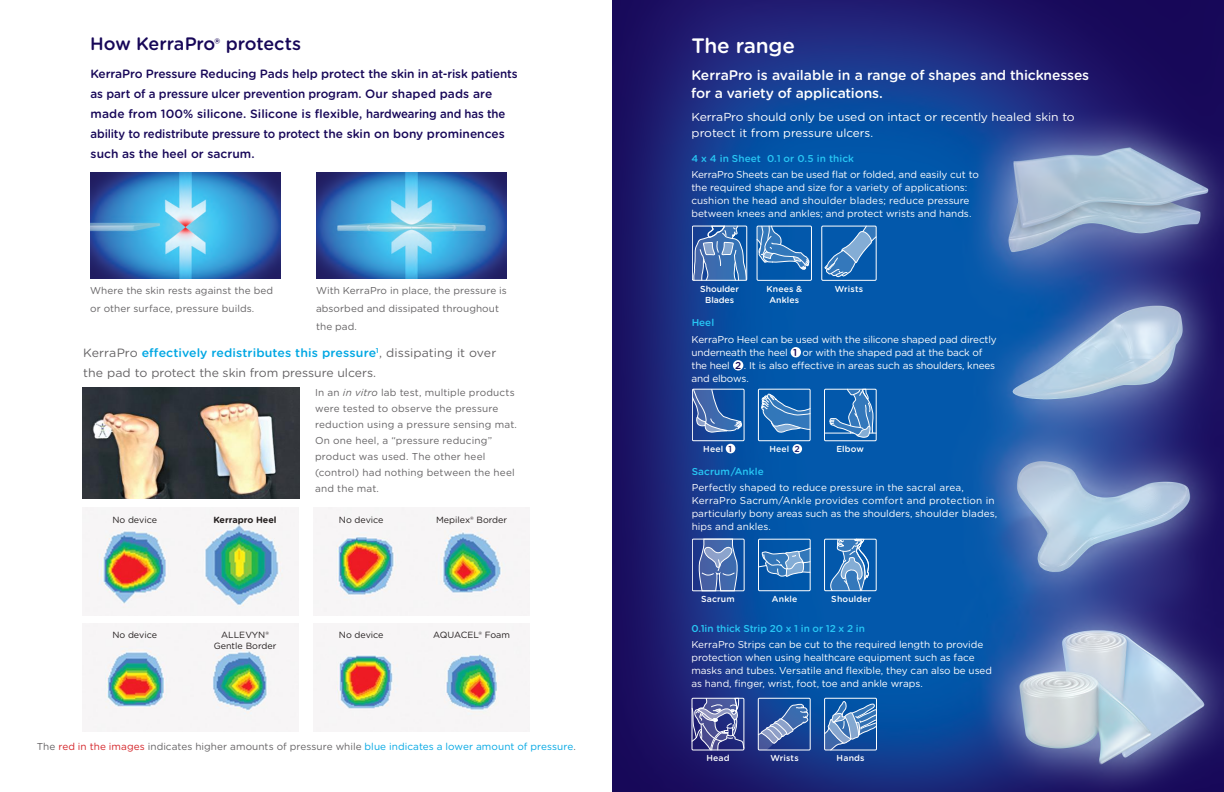
<style>
.page{position:relative;width:1224px;height:792px;background:#fff}
.page>*{position:absolute;margin:0;border:0;box-sizing:border-box;transform-origin:0 0}
.t1{font:500 20.8px "Gotham Rounded";letter-spacing:-.01em;color:#fff}
.t2{font:500 18px "Gotham Rounded";letter-spacing:-.005em;color:#170758}
.t3{font:500 13.9px/18px "Gotham Rounded";letter-spacing:-.01em;color:#fff}
.t4{font:500 12px/20px "Gotham Rounded";letter-spacing:-.005em;color:#170758}
.t5{font:12px/20px "Gotham Rounded";letter-spacing:-.005em;color:#656365}
.t6{font:11.6px/16px "Gotham Rounded";letter-spacing:-.01em;color:#fff;scale:1.05 1}
.t7{font:10px/13px "Gotham Rounded";letter-spacing:-.005em;color:#fff}
.t8{font:10px/16px "Gotham Rounded";letter-spacing:.01em;color:#656365}
.t9{font:500 10px "Gotham Rounded";color:#27c6f4}
.t10{font:9px/11px "Gotham Rounded";color:#241f1f;text-align:center}
.t11{font:700 9px "Gotham Rounded";color:#241f1f}
.t12{font:500 8.7px/10.4px "Gotham Rounded";letter-spacing:.015em;color:#fff;text-align:center}
.t13{font:500 8.7px/10.4px "Gotham Rounded";letter-spacing:-.01em;color:#fff;text-align:center}
.s1{font-size:15px}
.s2{font-weight:500;color:#00a7e3}
.s3{font-style:italic}
.s4{color:#d42429}
.s5{color:#00a7e3}
.s6{font-weight:500;color:#170758}
.s7{color:#181867}
</style>
<div class="page">
<img style="left:90px;top:173px;width:190px;height:106px">
<img style="left:316px;top:173px;width:190px;height:106px">
<img style="left:612px;top:0;width:612px;height:792px">
<div style="left:757px;top:226px;width:55px;height:55px;border:1px solid #fff"></div>
<svg style="left:756px;top:226px;width:54px;height:49px;background:#3579bb"></svg>
<svg style="left:693px;top:226px;width:54px;height:55px;background:#5580ba"></svg>
<div style="left:821px;top:226px;width:55px;height:55px;border:1px solid #fff"></div>
<svg style="left:824px;top:226px;width:52px;height:51px;background:#387abc"></svg>
<div style="left:692px;top:539px;width:52px;height:52px;border:1px solid #fff"></div>
<svg style="left:698px;top:539px;width:40px;height:52px;background:#617eb6"></svg>
<div style="left:758px;top:539px;width:52px;height:52px;border:1px solid #fff"></div>
<svg style="left:758px;top:548px;width:53px;height:29px;background:#578ec5"></svg>
<div style="left:824px;top:539px;width:52px;height:52px;border:1px solid #fff"></div>
<svg style="left:831px;top:539px;width:38px;height:52px;background:#568fc6"></svg>
<div style="left:824px;top:698px;width:53px;height:52px;border:1px solid #fff"></div>
<svg style="left:824px;top:701px;width:53px;height:49px;background:#5584bd"></svg>
<div style="left:758px;top:698px;width:53px;height:52px;border:1px solid #fff"></div>
<svg style="left:758px;top:704px;width:51px;height:46px;background:#496aaa"></svg>
<svg style="left:692px;top:698px;width:53px;height:52px;background:#656ba4"></svg>
<div style="left:733px;top:360px;width:10px;height:11px;background:#fff;border-radius:50%"></div>
<div style="left:791px;top:347px;width:10px;height:10px;background:#fff;border-radius:50%"></div>
<div style="left:758px;top:389px;width:52px;height:52px;border:1px solid #fff"></div>
<svg style="left:761px;top:394px;width:50px;height:39px;background:#4080be"></svg>
<svg style="left:694px;top:391px;width:48px;height:42px;background:#3f6daf"></svg>
<div style="left:692px;top:389px;width:52px;height:52px;border:1px solid #fff"></div>
<div style="left:824px;top:389px;width:52px;height:52px;border:1px solid #fff"></div>
<svg style="left:824px;top:389px;width:52px;height:49px;background:#3d7ebe"></svg>
<div style="left:726px;top:444px;width:9px;height:9px;background:#fff;border-radius:50%"></div>
<div style="left:792px;top:444px;width:10px;height:10px;background:#fff;border-radius:50%"></div>
<img style="left:83px;top:388px;width:216px;height:111px">
<img style="left:83px;top:508px;width:216px;height:108px">
<img style="left:314px;top:508px;width:216px;height:108px">
<img style="left:83px;top:624px;width:216px;height:108px">
<img style="left:314px;top:624px;width:216px;height:108px">
<h2 class="t2" style="left:90px;top:31px;width:213px">How KerraPro<span class="s1">®</span> protects</h2>
<p class="t4" style="left:90px;top:63px;width:429px">KerraPro Pressure Reducing Pads help protect the skin in at-risk patients as part of a pressure ulcer prevention program. Our shaped pads are made from 100% silicone. Silicone is flexible, hardwearing and has the ability to redistribute pressure to protect the skin on bony prominences such as the heel or sacrum.</p>
<p class="t8" style="left:90px;top:281px;width:184px;line-height:18px">Where the skin rests against the bed or other surface, pressure builds.</p>
<p class="t8" style="left:316px;top:281px;width:192px;line-height:18px">With KerraPro in place, the pressure is absorbed and dissipated throughout the pad.</p>
<p class="t5" style="left:83px;top:342px;width:415px">KerraPro <span class="s2">effectively redistributes this pressure</span><sup>1</sup>, dissipating it over the pad to protect the skin from pressure ulcers.</p>
<p class="t10" style="left:112px;top:514px;width:46px">No device</p>
<p class="t10" style="left:112px;top:629px;width:46px">No device</p>
<p class="t11" style="left:213px;top:514px;width:65px">Kerrapro Heel</p>
<p class="t8" style="left:315px;top:384px;width:203px">In an <span class="s3">in vitro</span> lab test, multiple products were tested to observe the pressure reduction using a pressure sensing mat.<br>On one heel, a “pressure reducing” product was used. The other heel (control) had nothing between the heel and the mat.</p>
<p class="t10" style="left:339px;top:514px;width:46px">No device</p>
<p class="t10" style="left:436px;top:514px;width:73px">Mepilex® Border</p>
<p class="t10" style="left:214px;top:629px;width:64px">ALLEVYN®<br>Gentle Border</p>
<p class="t10" style="left:339px;top:629px;width:46px">No device</p>
<p class="t10" style="left:433px;top:629px;width:78px">AQUACEL® Foam</p>
<p class="t8" style="left:37px;top:738px;width:541px">The <span class="s4">red in the images</span> indicates higher amounts of pressure while <span class="s5">blue indicates a lower amount of pressure</span>.</p>
<h1 class="t1" style="left:691px;top:30px;width:105px">The range</h1>
<h3 class="t3" style="left:691px;top:65px;width:400px">KerraPro is available in a range of shapes and thicknesses for a variety of applications.</h3>
<p class="t6" style="left:691px;top:108px;width:367px">KerraPro should only be used on intact or recently healed skin to protect it from pressure ulcers.</p>
<p class="t9" style="left:691px;top:151px;width:164px">4 x 4 in Sheet 0.1 or 0.5 in thick</p>
<p class="t7" style="left:691px;top:168px;width:289px">KerraPro Sheets can be used flat or folded, and easily cut to the required shape and size for a variety of applications: cushion the head and shoulder blades; reduce pressure between knees and ankles; and protect wrists and hands.</p>
<p class="t13" style="left:700px;top:283px;width:40px">Shoulder<br>Blades</p>
<p class="t12" style="left:767px;top:283px;width:37px">Knees &amp;<br>Ankles</p>
<p class="t12" style="left:835px;top:283px;width:30px">Wrists</p>
<p class="t9" style="left:692px;top:316px;width:24px">Heel</p>
<p class="t7" style="left:692px;top:332px;width:307px">KerraPro Heel can be used with the silicone shaped pad directly underneath the heel <span class="s6">1</span> or with the shaped pad at the back of the heel <span class="s6">2</span> . It is also effective in areas such as shoulders, knees and elbows.</p>
<p class="t12" style="left:703px;top:443px;width:30px">Heel <span class="s7">1</span></p>
<p class="t12" style="left:769px;top:443px;width:32px">Heel <span class="s7">2</span></p>
<p class="t12" style="left:836px;top:443px;width:29px">Elbow</p>
<p class="t9" style="left:692px;top:464px;width:74px">Sacrum/Ankle</p>
<p class="t7" style="left:692px;top:481px;width:307px">Perfectly shaped to reduce pressure in the sacral area, KerraPro Sacrum/Ankle provides comfort and protection in particularly bony areas such as the shoulders, shoulder blades, hips and ankles.</p>
<p class="t12" style="left:701px;top:593px;width:35px">Sacrum</p>
<p class="t12" style="left:772px;top:593px;width:27px">Ankle</p>
<p class="t12" style="left:831px;top:593px;width:42px">Shoulder</p>
<p class="t9" style="left:691px;top:621px;width:175px">0.1in thick Strip 20 x 1 in or 12 x 2 in</p>
<p class="t7" style="left:691px;top:638px;width:302px">KerraPro Strips can be cut to the required length to provide protection when using healthcare equipment such as face masks and tubes. Versatile and flexible, they can also be used as hand, finger, wrist, foot, toe and ankle wraps.</p>
<p class="t12" style="left:706px;top:753px;width:25px">Head</p>
<p class="t12" style="left:770px;top:753px;width:30px">Wrists</p>
<p class="t12" style="left:837px;top:753px;width:29px">Hands</p>
</div>
